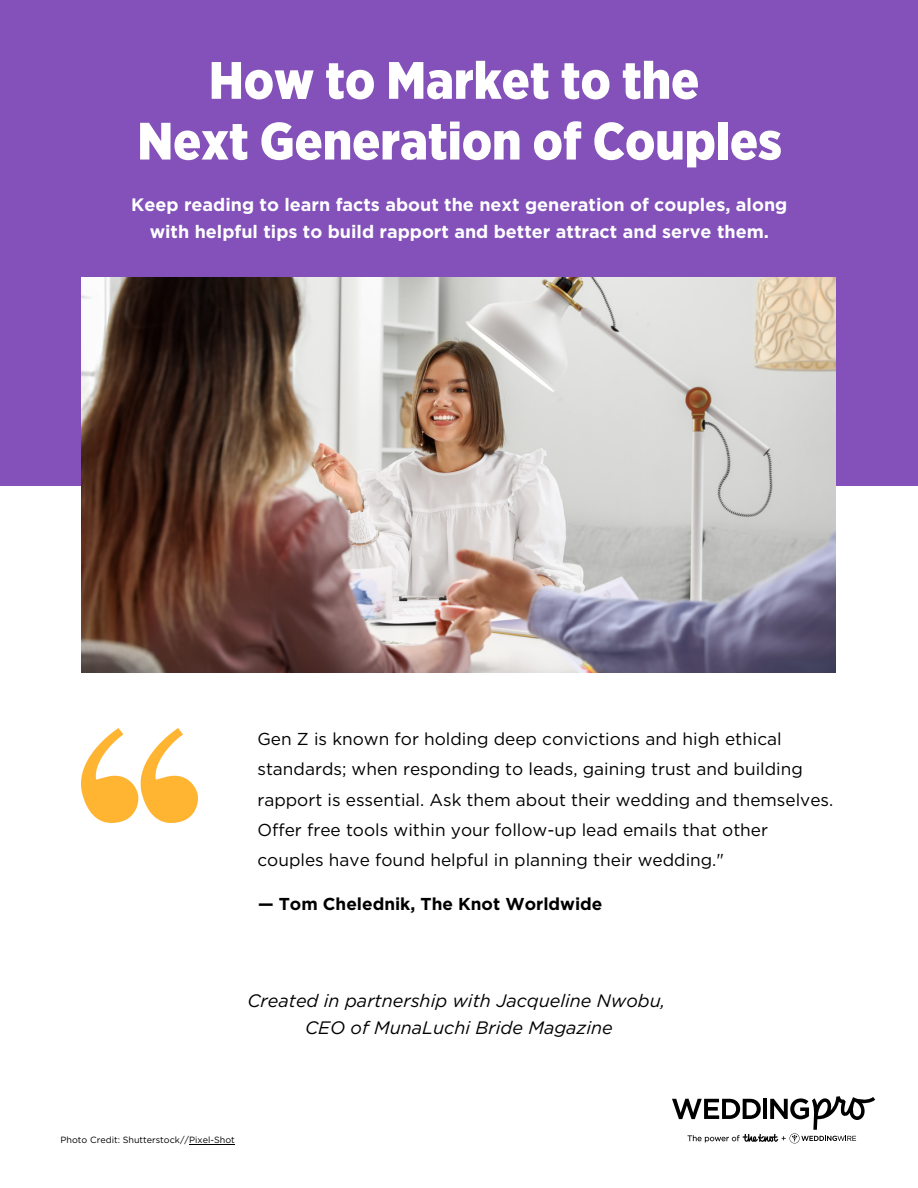
<style>
.page{position:relative;width:918px;height:1188px;background:#fff}
.page>*{position:absolute;margin:0;border:0;box-sizing:border-box;transform-origin:0 0}
.t1{font:900 52.5px "Gotham Narrow";color:#fff}
.t2{font:700 18px "Gotham";color:#fff}
.t3{font:italic 18px "Gotham";color:#000}
.t4{font:17.25px/30.3px "Gotham";color:#000}
.t5{font:700 17.25px "Gotham";color:#000}
.t6{font:9px "Gotham";color:#000}
</style>
<div class="page">
<div style="left:0;top:0;width:918px;height:486px;background:#8351b9"></div>
<img style="left:82px;top:278px;width:754px;height:394px">
<img style="left:82px;top:728px;width:116px;height:95px">
<hr style="left:189px;top:1144px;width:46px;height:1px;background:#000">
<svg style="left:672px;top:1096px;width:203px;height:47px"></svg>
<p class="t1" style="left:209px;top:48px;width:492px">How to Market to the</p>
<p class="t1" style="left:137px;top:109px;width:646px">Next Generation of Couples</p>
<p class="t2" style="left:131px;top:194px;width:658px">Keep reading to learn facts about the next generation of couples, along</p>
<p class="t2" style="left:150px;top:221px;width:621px">with helpful tips to build rapport and better attract and serve them.</p>
<p class="t4" style="left:257px;top:723px;width:577px">Gen Z is known for holding deep convictions and high ethical standards; when responding to leads, gaining trust and building rapport is essential. Ask them about their wedding and themselves.<br>Offer free tools within your follow-up lead emails that other couples have found helpful in planning their wedding."</p>
<p class="t5" style="left:258px;top:893px;width:346px">— Tom Chelednik, The Knot Worldwide</p>
<p class="t3" style="left:247px;top:990px;width:419px">Created in partnership with Jacqueline Nwobu,</p>
<p class="t3" style="left:305px;top:1017px;width:309px">CEO of MunaLuchi Bride Magazine</p>
<p class="t6" style="left:61px;top:1134px;width:176px">Photo Credit: Shutterstock//Pixel-Shot</p>
</div>
